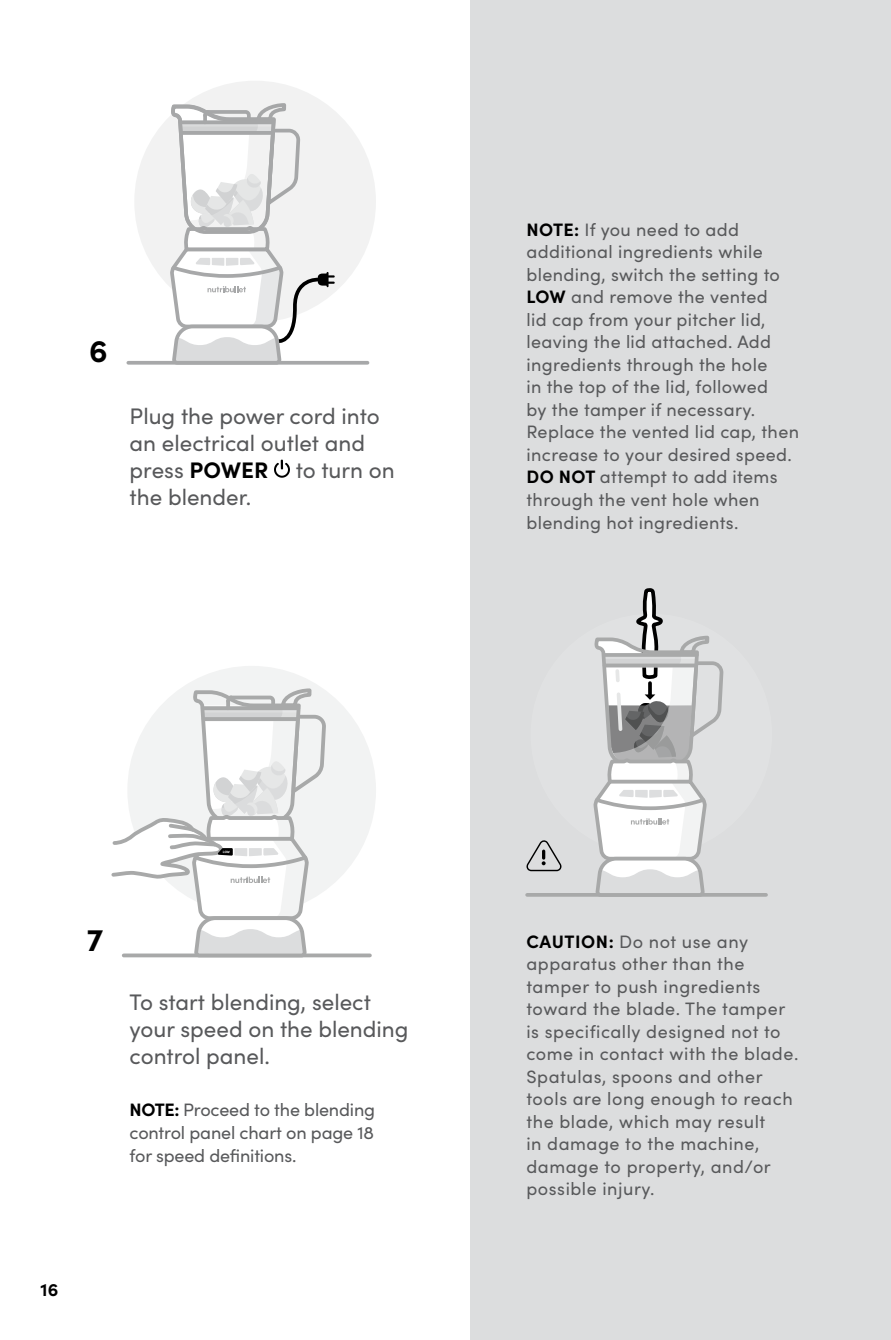
<style>
.page{position:relative;width:891px;height:1340px;background:#fff}
.page>*{position:absolute;margin:0;border:0;box-sizing:border-box;transform-origin:0 0}
.t1{font:700 31.5px "Sofia Pro";color:#000}
.t2{font:22.5px/27px "Sofia Pro";color:#58595b}
.t3{font:18px/22.5px "Sofia Pro";letter-spacing:.02em;color:#58595b}
.t4{font:700 18px "Sofia Pro";color:#000}
.s1{font-weight:700;color:#000}
</style>
<div class="page">
<div style="left:471px;top:0;width:420px;height:1339px;background:#dcddde"></div>
<div style="left:134px;top:81px;width:242px;height:241px;background:#f2f2f2;border-radius:50%"></div>
<hr style="left:128px;top:361px;width:240px;height:3px;background:#a7a8a9">
<svg style="left:168px;top:103px;width:167px;height:262px"></svg>
<svg style="left:274px;top:459px;width:16px;height:18px"></svg>
<svg style="left:328px;top:953px;width:42px;height:4px"></svg>
<div style="left:127px;top:665px;width:249px;height:249px;background:#f2f3f3;border-radius:50%"></div>
<hr style="left:527px;top:893px;width:239px;height:3px;background:#a8a9a9">
<div style="left:531px;top:613px;width:241px;height:242px;background:#e6e7e7;border-radius:50%"></div>
<svg style="left:591px;top:588px;width:134px;height:309px"></svg>
<svg style="left:526px;top:840px;width:36px;height:31px"></svg>
<svg style="left:111px;top:686px;width:217px;height:271px"></svg>
<h1 class="t1" style="left:89px;top:326px;width:20px">6</h1>
<p class="t2" style="left:130px;top:401px;width:267px">Plug the power cord into an electrical outlet and press <span class="s1">POWER</span> to turn on the blender.</p>
<p class="t3" style="left:526px;top:217px;width:274px"><span class="s1">NOTE:</span> If you need to add additional ingredients while blending, switch the setting to<br><span class="s1">LOW</span> and remove the vented<br>lid cap from your pitcher lid, leaving the lid attached. Add ingredients through the hole<br>in the top of the lid, followed<br>by the tamper if necessary.<br>Replace the vented lid cap, then increase to your desired speed.<br><span class="s1">DO NOT</span> attempt to add items through the vent hole when blending hot ingredients.</p>
<h1 class="t1" style="left:87px;top:915px;width:18px">7</h1>
<p class="t2" style="left:130px;top:986px;width:280px">To start blending, select your speed on the blending control panel.</p>
<p class="t3" style="left:130px;top:1097px;width:247px;text-align:justify"><span class="s1">NOTE:</span> Proceed to the blending control panel chart on page 18 for speed definitions.</p>
<p class="t4" style="left:40px;top:1275px;width:20px">16</p>
<p class="t3" style="left:526px;top:929px;width:273px"><span class="s1">CAUTION:</span> Do not use any apparatus other than the tamper to push ingredients toward the blade. The tamper is specifically designed not to come in contact with the blade.<br>Spatulas, spoons and other tools are long enough to reach the blade, which may result<br>in damage to the machine, damage to property, and/or possible injury.</p>
</div>
